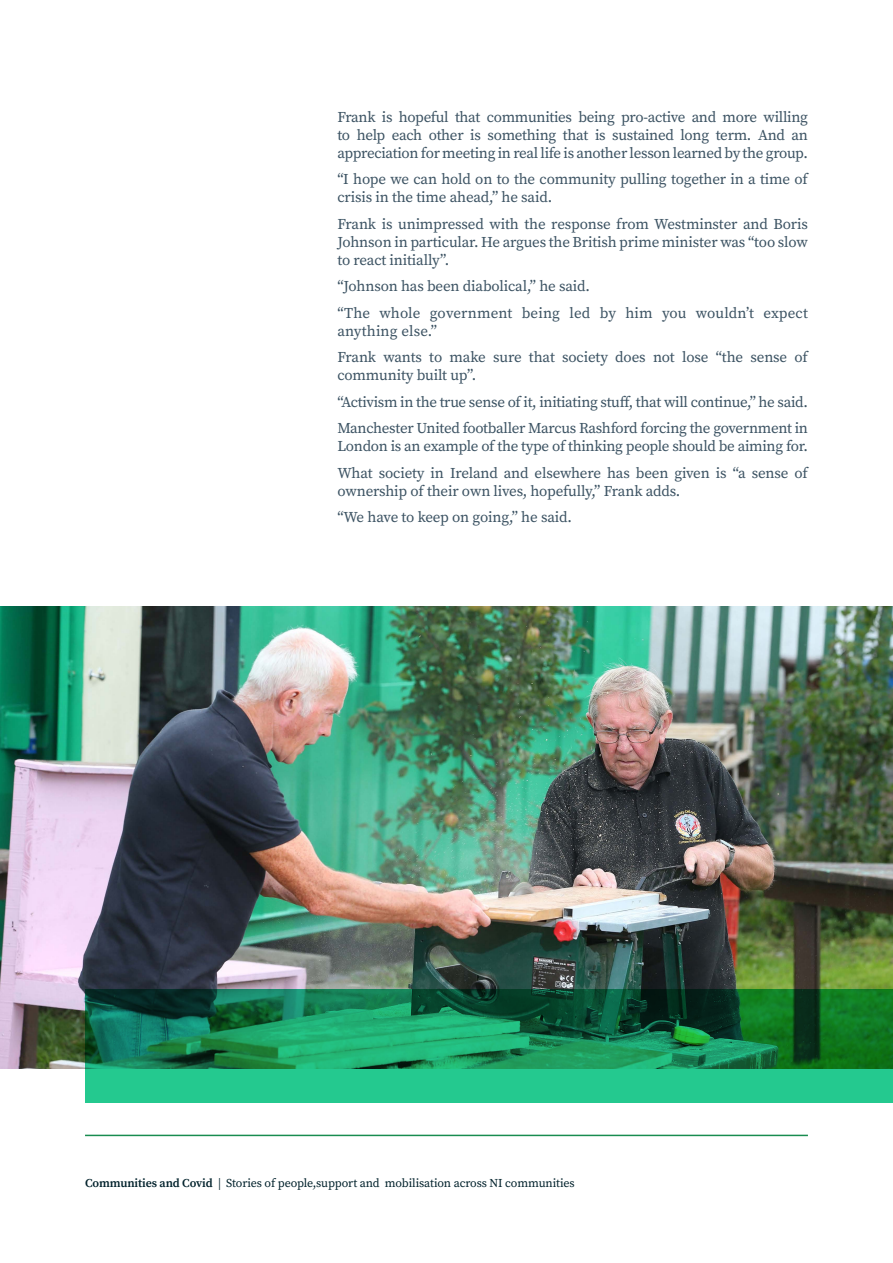
<style>
.page{position:relative;width:893px;height:1263px;background:#fff}
.page>*{position:absolute;margin:0;border:0;box-sizing:border-box;transform-origin:0 0}
.t1{font:15px/18px "Source Serif Pro";letter-spacing:-.01em;color:#3b5262}
.t2{font:15px/18px "Source Serif Pro";letter-spacing:.01em;color:#3b5262}
.t3{font:12px "Source Serif Pro";letter-spacing:-.01em;color:#00212b}
.s1{font-weight:600}
</style>
<div class="page">
<hr style="left:85px;top:1135px;width:723px;height:1px;background:#198c50">
<img style="left:0;top:607px;width:893px;height:461px">
<svg style="left:85px;top:989px;width:808px;height:114px;background:#188f5c"></svg>
<p class="t1" style="left:337px;top:108px;width:472px;text-align:justify">Frank is hopeful that communities being pro-active and more willing to help each other is something that is sustained long term. And an appreciation for meeting in real life is another lesson learned by the group.</p>
<p class="t1" style="left:337px;top:170px;width:472px">“I hope we can hold on to the community pulling together in a time of crisis in the time ahead,” he said.</p>
<p class="t1" style="left:337px;top:215px;width:472px;text-align:justify">Frank is unimpressed with the response from Westminster and Boris Johnson in particular. He argues the British prime minister was “too slow to react initially”.</p>
<p class="t1" style="left:337px;top:277px;width:254px">“Johnson has been diabolical,” he said.</p>
<p class="t2" style="left:337px;top:304px;width:472px">“The whole government being led by him you wouldn’t expect anything else.”</p>
<p class="t1" style="left:337px;top:348px;width:472px">Frank wants to make sure that society does not lose “the sense of community built up”.</p>
<p class="t1" style="left:337px;top:393px;width:472px">“Activism in the true sense of it, initiating stuff, that will continue,” he said.</p>
<p class="t1" style="left:337px;top:419px;width:472px">Manchester United footballer Marcus Rashford forcing the government in<br>London is an example of the type of thinking people should be aiming for.</p>
<p class="t1" style="left:337px;top:464px;width:472px">What society in Ireland and elsewhere has been given is “a sense of ownership of their own lives, hopefully,” Frank adds.</p>
<p class="t1" style="left:337px;top:508px;width:236px">“We have to keep on going,” he said.</p>
<p class="t3" style="left:85px;top:1175px;width:491px"><span class="s1">Communities and Covid</span> | Stories of people,support and mobilisation across NI communities</p>
</div>
